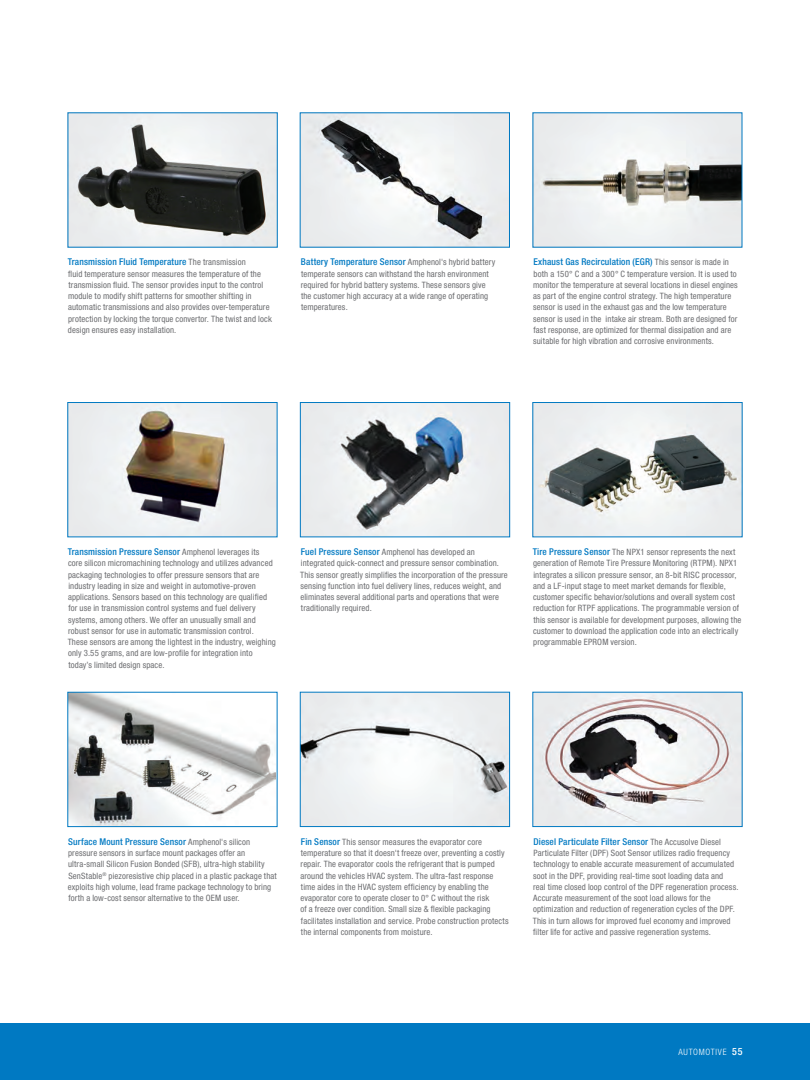
<style>
.page{position:relative;width:810px;height:1080px;background:#fff}
.page>*{position:absolute;margin:0;border:0;box-sizing:border-box;transform-origin:0 0}
.t1{font:500 condensed 10px "Helvetica Neue LT Std";color:#fff}
.t2{font:500 condensed 9.38px "Helvetica Neue LT Std";letter-spacing:.015em;color:#0079c2}
.t3{font:condensed 8.75px/11.2px "Helvetica Neue LT Std";letter-spacing:.01em;color:#6c6d70}
.t4{font:300 condensed 8.75px "Helvetica Neue LT Std";color:#fff}
.s1{font-weight:400;font-size:8.75px;color:#6c6d70}
.s2{font-weight:500;font-size:9.38px;color:#0079c2}
</style>
<div class="page">
<div style="left:0;top:1024px;width:810px;height:56px;background:#0079c2"></div>
<img style="left:535px;top:694px;width:205px;height:131px">
<div style="left:533px;top:692px;width:209px;height:135px;border:1px solid #0079c2"></div>
<img style="left:302px;top:694px;width:206px;height:131px">
<div style="left:300px;top:692px;width:210px;height:135px;border:1px solid #0079c2"></div>
<img style="left:70px;top:114px;width:206px;height:132px">
<img style="left:302px;top:114px;width:206px;height:132px">
<img style="left:535px;top:114px;width:205px;height:132px">
<img style="left:69px;top:404px;width:206px;height:131px">
<div style="left:67px;top:402px;width:210px;height:135px;border:1px solid #0079c2"></div>
<img style="left:302px;top:404px;width:206px;height:131px">
<div style="left:300px;top:402px;width:210px;height:135px;border:1px solid #0079c2"></div>
<img style="left:69px;top:694px;width:206px;height:131px">
<div style="left:67px;top:692px;width:210px;height:135px;border:1px solid #0079c2"></div>
<img style="left:535px;top:404px;width:205px;height:131px">
<div style="left:533px;top:402px;width:209px;height:135px;border:1px solid #0079c2"></div>
<p class="t2" style="left:68px;top:257px;width:180px">Transmission Fluid Temperature <span class="s1">The transmission</span></p>
<p class="t3" style="left:68px;top:268px;width:206px">fluid temperature sensor measures the temperature of the transmission fluid. The sensor provides input to the control module to modify shift patterns for smoother shifting in automatic transmissions and also provides over-temperature protection by locking the torque convertor. The twist and lock design ensures easy installation.</p>
<p class="t2" style="left:301px;top:257px;width:196px">Battery Temperature Sensor <span class="s1">Amphenol's hybrid battery</span></p>
<p class="t3" style="left:301px;top:268px;width:190px">temperate sensors can withstand the harsh environment required for hybrid battery systems. These sensors give the customer high accuracy at a wide range of operating temperatures.</p>
<p class="t2" style="left:533px;top:257px;width:197px">Exhaust Gas Recirculation (EGR) <span class="s1">This sensor is made in</span></p>
<p class="t3" style="left:533px;top:268px;width:206px">both a 150° C and a 300° C temperature version. It is used to monitor the temperature at several locations in diesel engines as part of the engine control strategy. The high temperature sensor is used in the exhaust gas and the low temperature sensor is used in the intake air stream. Both are designed for fast response, are optimized for thermal dissipation and are suitable for high vibration and corrosive environments.</p>
<p class="t2" style="left:68px;top:546px;width:193px">Transmission Pressure Sensor <span class="s1">Amphenol leverages its</span></p>
<p class="t3" style="left:68px;top:558px;width:210px">core silicon micromachining technology and utilizes advanced packaging technologies to offer pressure sensors that are industry leading in size and weight in automotive-proven applications. Sensors based on this technology are qualified for use in transmission control systems and fuel delivery systems, among others. We offer an unusually small and robust sensor for use in automatic transmission control.<br>These sensors are among the lightest in the industry, weighing only 3.55 grams, and are low-profile for integration into today’s limited design space.</p>
<p class="t3" style="left:300px;top:546px;width:209px"><span class="s2">Fuel Pressure Sensor</span> Amphenol has developed an integrated quick-connect and pressure sensor combination.<br>This sensor greatly simplifies the incorporation of the pressure sensing function into fuel delivery lines, reduces weight, and eliminates several additional parts and operations that were traditionally required.</p>
<p class="t3" style="left:533px;top:546px;width:206px"><span class="s2">Tire Pressure Sensor</span> The NPX1 sensor represents the next generation of Remote Tire Pressure Monitoring (RTPM). NPX1 integrates a silicon pressure sensor, an 8-bit RISC</p>
<p class="t3" style="left:533px;top:569px;width:210px;text-indent:169px">processor, and a LF-input stage to meet market demands for flexible, customer specific behavior/solutions and overall system cost reduction for RTPF applications. The programmable version of this sensor is available for development purposes, allowing the customer to download the application code into an electrically programmable EPRO M version.</p>
<p class="t2" style="left:68px;top:836px;width:183px">Surface Mount Pressure Sensor <span class="s1">Amphenol's silicon</span></p>
<p class="t3" style="left:68px;top:847px;width:210px">pressure sensors in surface mount packages offer an ultra-small Silicon Fusion Bonded (SFB), ultra-high stability SenStable<sup>®</sup> piezoresistive chip placed in a plastic package that exploits high volume, lead frame package technology to bring forth a low-cost sensor alternative to the OE M user.</p>
<p class="t3" style="left:300px;top:836px;width:210px"><span class="s2">Fin Sensor</span> This sensor measures the evaporator core temperature so that it doesn't freeze over, preventing a costly repair. The evaporator cools the refrigerant that is pumped around the vehicles HVAC system. The ultra-fast response time aides in the HVAC system efficiency by enabling the evaporator core to operate closer to 0° C without the risk<br>of a freeze over condition. Small size &amp; flexible packaging facilitates installation and service. Probe construction protects the internal components from moisture.</p>
<p class="t2" style="left:533px;top:836px;width:189px">Diesel Particulate Filter Sensor <span class="s1">The Accusolve Diesel</span></p>
<p class="t3" style="left:533px;top:847px;width:207px">Particulate Filter (DPF) Soot Sensor utilizes radio frequency technology to enable accurate measurement of accumulated soot in the DPF, providing real-time soot loading data and<br>real time closed loop control of the DPF regeneration process.<br>Accurate measurement of the soot load allows for the optimization and reduction of regeneration cycles of the DPF.<br>This in turn allows for improved fuel economy and improved filter life for active and passive regeneration systems.</p>
<p class="t4" style="left:678px;top:1047px;width:16px">AUTOMOTIVE</p>
<p class="t1" style="left:732px;top:1046px;width:12px">55</p>
</div>
